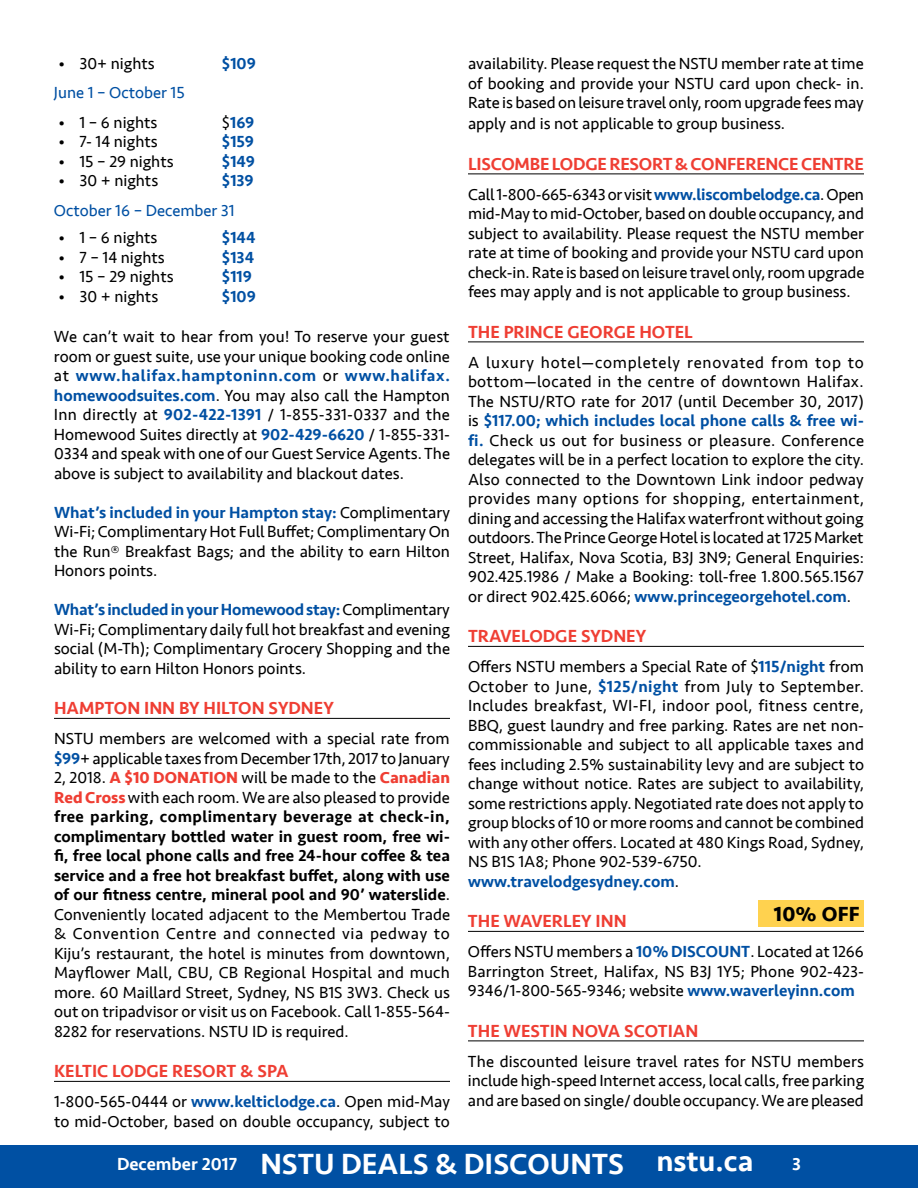
<style>
.page{position:relative;width:918px;height:1188px;background:#fff}
.page>*{position:absolute;margin:0;border:0;box-sizing:border-box;transform-origin:0 0}
.t1{font:500 30px "Seravek";color:#fff}
.t2{font:700 21px "Seravek";color:#000}
.t3{font:500 18px "Seravek";color:#ef3e33}
.t4{font:500 18px "Seravek";color:#fff}
.t5{font:16.5px/19.5px "Seravek";color:#000;text-align:justify}
.t6{font:500 16.5px "Seravek";color:#0050a3}
.t7{font:16.5px "Seravek";color:#0050a3}
.s1{font-weight:400;color:#000}
.s2{font-weight:500;color:#0050a3}
.s3{font-weight:700;color:#ef3e33}
.s4{font-weight:500}
.s5{font-size:18px}
</style>
<div class="page">
<div style="left:0;top:1145px;width:918px;height:43px;background:#0050a3"></div>
<hr style="left:54px;top:718px;width:396px;height:1px;background:#000">
<hr style="left:54px;top:1081px;width:396px;height:1px;background:#000">
<hr style="left:468px;top:174px;width:396px;height:1px;background:#000">
<hr style="left:468px;top:342px;width:396px;height:1px;background:#000">
<hr style="left:468px;top:646px;width:396px;height:1px;background:#000">
<hr style="left:468px;top:931px;width:396px;height:1px;background:#000">
<hr style="left:468px;top:1041px;width:396px;height:1px;background:#000">
<div style="left:758px;top:900px;width:106px;height:27px;background:#ffd24f"></div>
<p class="t5" style="left:58px;top:54px;width:98px">• 30+ nights</p>
<p class="t6" style="left:222px;top:54px;width:35px">$109</p>
<p class="t7" style="left:54px;top:79px;width:132px">June 1 – October 15</p>
<p class="t5" style="left:58px;top:112px;width:100px">• 1 – 6 nights</p>
<p class="t6" style="left:222px;top:112px;width:34px"><span class="s1">$</span>169</p>
<p class="t5" style="left:58px;top:132px;width:101px">• 7- 14 nights</p>
<p class="t6" style="left:222px;top:132px;width:34px">$159</p>
<p class="t5" style="left:58px;top:151px;width:117px">• 15 – 29 nights</p>
<p class="t6" style="left:222px;top:151px;width:35px">$149</p>
<p class="t5" style="left:58px;top:171px;width:101px">• 30 + nights</p>
<p class="t6" style="left:222px;top:171px;width:33px">$139</p>
<p class="t7" style="left:54px;top:198px;width:182px">October 16 – December 31</p>
<p class="t5" style="left:58px;top:228px;width:100px">• 1 – 6 nights</p>
<p class="t6" style="left:222px;top:228px;width:35px">$144</p>
<p class="t5" style="left:58px;top:247px;width:108px">• 7 – 14 nights</p>
<p class="t6" style="left:222px;top:247px;width:34px">$134</p>
<p class="t5" style="left:58px;top:267px;width:117px">• 15 – 29 nights</p>
<p class="t6" style="left:222px;top:267px;width:32px">$119</p>
<p class="t5" style="left:58px;top:286px;width:101px">• 30 + nights</p>
<p class="t6" style="left:222px;top:286px;width:35px">$109</p>
<p class="t5" style="left:54px;top:327px;width:398px">We can’t wait to hear from you! To reserve your guest room or guest suite, use your unique booking code online at <span class="s2">www.halifax.hamptoninn.com</span> or <span class="s2">www.halifax. homewoodsuites.com</span>. You may also call the Hampton Inn directly at <span class="s2">902-422-1391</span> / 1-855-331-0337 and the Homewood Suites directly at <span class="s2">902-429-6620</span> / 1-855-331- 0334 and speak with one of our Guest Service Agents. The above is subject to availability and blackout dates.</p>
<p class="t5" style="left:54px;top:503px;width:398px"><span class="s2">What’s included in your Hampton stay:</span> Complimentary Wi-Fi; Complimentary Hot Full Buffet; Complimentary On the Run® Breakfast Bags; and the ability to earn Hilton Honors points.</p>
<p class="t5" style="left:54px;top:600px;width:398px"><span class="s2">What’s included in your Homewood stay:</span> Complimentary Wi-Fi; Complimentary daily full hot breakfast and evening social (M-Th); Complimentary Grocery Shopping and the ability to earn Hilton Honors points.</p>
<p class="t3" style="left:54px;top:697px;width:26px">Hampton</p>
<p class="t3" style="left:144px;top:697px;width:83px">Inn by Hilton</p>
<p class="t3" style="left:269px;top:697px;width:22px">Sydney</p>
<p class="t5" style="left:54px;top:729px;width:398px">NSTU members are welcomed with a special rate from <span class="s2">$99</span>+ applicable taxes from December 17th, 2017 to January 2, 2018. <span class="s3">A $10 DONATION</span> will be made to the <span class="s3">Canadian Red Cross</span> with each room. We are also pleased to provide <span class="s4">free parking, complimentary beverage at check-in, complimentary bottled water in guest room, free wi&shy;fi, free local phone calls and free 24-hour coffee &amp; tea service and a free hot breakfast buffet, along with use of our fitness centre, mineral pool and 90’ waterslide</span>.<br>Conveniently located adjacent to the Membertou Trade &amp; Convention Centre and connected via pedway to Kiju’s restaurant, the hotel is minutes from downtown, Mayflower Mall, CBU, CB Regional Hospital and much more. 60 Maillard Street, Sydney, NS B1S 3W3. Check us out on tripadvisor or visit us on Facebook. Call 1-855-564- 8282 for reservations. NSTU ID is required.</p>
<p class="t3" style="left:54px;top:1060px;width:21px">Keltic</p>
<p class="t3" style="left:112px;top:1060px;width:21px">Lodge</p>
<p class="t3" style="left:172px;top:1060px;width:23px">Resort</p>
<p class="t3" style="left:240px;top:1060px;width:38px">&amp; Spa</p>
<p class="t5" style="left:54px;top:1092px;width:397px">1-800-565-0444 or <span class="s2">www.kelticlodge.ca</span>. Open mid-May to mid-October, based on double occupancy, subject to</p>
<p class="t5" style="left:468px;top:54px;width:397px">availability. Please request the NSTU member rate at time of booking and provide your NSTU card upon check- in.<br>Rate is based on leisure travel only, room upgrade fees may</p>
<p class="t5" style="left:468px;top:114px;width:319px">apply and is not applicable to group business.</p>
<p class="t3" style="left:468px;top:153px;width:20px">Liscombe</p>
<p class="t3" style="left:552px;top:153px;width:21px">Lodge</p>
<p class="t3" style="left:609px;top:153px;width:23px">Resort</p>
<p class="t3" style="left:675px;top:153px;width:39px">&amp; Conference</p>
<p class="t3" style="left:801px;top:153px;width:22px">Centre</p>
<p class="t5" style="left:468px;top:184px;width:398px">Call 1-800-665-6343 or visit <span class="s2">www.liscombelodge.ca</span>. Open mid-May to mid-October, based on double occupancy, and subject to availability. Please request the NSTU member rate at time of booking and provide your NSTU card upon check-in. Rate is based on leisure travel only, room upgrade fees may apply and is not applicable to group business.</p>
<p class="t3" style="left:468px;top:321px;width:226px">THE PRINCE GEORGE HOTEL</p>
<p class="t5" style="left:468px;top:352px;width:398px">A luxury hotel—completely renovated from top to bottom—located in the centre of downtown Halifax.<br>The NSTU/RTO rate for 2017 (until December 30, 2017) is <span class="s2">$117.00; which includes local phone calls &amp; free wi&shy;fi.</span> Check us out for business or pleasure. Conference delegates will be in a perfect location to explore the city.<br>Also connected to the Downtown Link indoor pedway provides many options for shopping, entertainment, dining and accessing the Halifax waterfront without going outdoors. The Prince George Hotel is located at 1725 Market Street, Halifax, Nova Scotia, B3J 3N9; General Enquiries:<br>902.425.1986 / Make a Booking: toll-free 1.800.565.1567 or direct 902.425.6066; <span class="s2">www.princegeorgehotel.com</span>.</p>
<p class="t3" style="left:468px;top:625px;width:180px">TRAVELODGE SYDNEY</p>
<p class="t5" style="left:468px;top:657px;width:398px;text-align:left">Offers NSTU members a Special Rate of $<span class="s2">115/night</span> from October to June, <span class="s2">$125/night</span> from July to September.<br>Includes breakfast, WI-FI, indoor pool, fitness centre, BBQ, guest laundry and free parking. Rates are net non&shy;commissionable and subject to all applicable taxes and fees including 2.5% sustainability levy and are subject to change without notice. Rates are subject to availability, some restrictions apply. Negotiated rate does not apply to group blocks of 10 or more rooms and cannot be combined with any other offers. Located at 480 Kings Road, Sydney, NS B1S 1A8; Phone 902-539-6750. <span class="s2">www.travelodgesydney.com</span>.</p>
<p class="t3" style="left:468px;top:910px;width:64px">THE Waverley</p>
<p class="t3" style="left:596px;top:910px;width:15px">Inn</p>
<p class="t2" style="left:774px;top:897px;width:87px">10% OFF</p>
<p class="t5" style="left:468px;top:942px;width:398px">Offers NSTU members a <span class="s2">10% DISCOUNT</span>. Located at 1266<br>Barrington Street, Halifax, NS B3J 1Y5; Phone 902-423- 9346/1-800-565-9346; website <span class="s2">www.waverleyinn.com</span></p>
<p class="t3" style="left:468px;top:1020px;width:232px">THE WESTIN NOVA SCOTIAN</p>
<p class="t5" style="left:468px;top:1051px;width:398px">The discounted leisure travel rates for NSTU members include high-speed Internet access, local calls, free parking and are based on single/ double occupancy. We are pleased</p>
<h1 class="t1" style="left:117px;top:1146px;width:638px"><span class="s5">December 2017</span> NSTU DEALS &amp; DISCOUNTS nstu.ca</h1>
<p class="t4" style="left:792px;top:1153px;width:10px">3</p>
</div>
